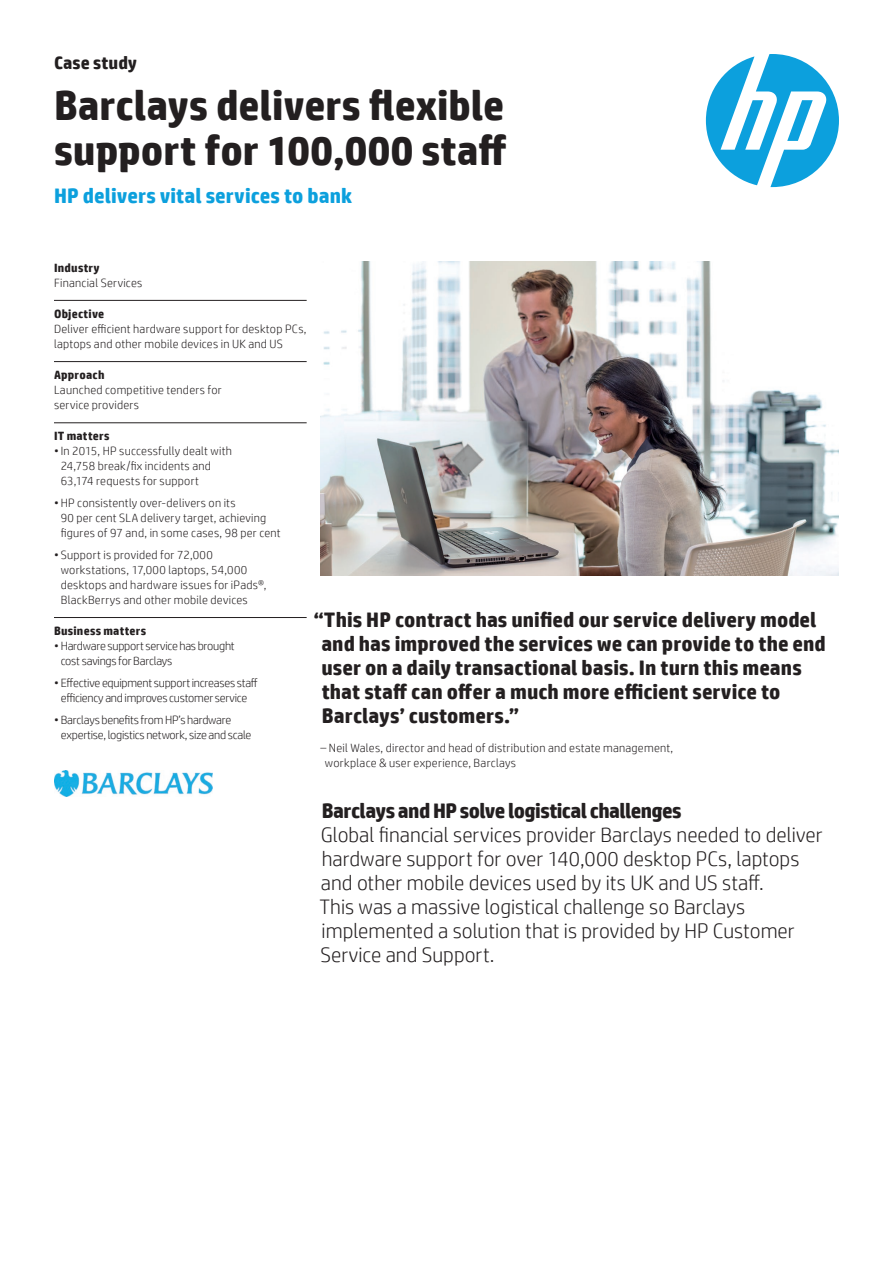
<style>
.page{position:relative;width:893px;height:1263px;background:#fff}
.page>*{position:absolute;margin:0;border:0;box-sizing:border-box;transform-origin:0 0}
.Headline_28_30{font:700 42px/45px "HP Simplified";color:#231f20}
.Intro_14_16{font:300 21px/24px "HP Simplified";color:#231f20}
.Cover_quote_14_16{font:700 21px/24px "HP Simplified";color:#231f20}
.Subhead_14_16_bold_b{font:700 21px "HP Simplified";letter-spacing:-.03em;color:#231f20}
.Subhead_14_16_bold_b-2{font:700 21px "HP Simplified";color:#0ca0dd}
.Docment_type_12_14{font:700 18px "HP Simplified";letter-spacing:.005em;color:#231f20}
.Cover_quote_attribut{font:300 12px/15px "HP Simplified";letter-spacing:.02em;color:#231f20}
.Cover_quote_attribut-2{font:300 12px/15px "HP Simplified";letter-spacing:-.02em;color:#231f20}
.Sidebar_body_w__rule{font:300 12px/15px "HP Simplified";letter-spacing:.02em;color:#231f20}
.Sidebar_header{font:700 12px "HP Simplified";letter-spacing:.02em;color:#231f20}
</style>
<div class="page">
<svg style="left:706px;top:54px;width:133px;height:133px"></svg>
<img style="left:320px;top:262px;width:519px;height:313px">
<img style="left:55px;top:770px;width:158px;height:27px">
<hr style="left:54px;top:300px;width:253px;height:1px;background:#231f20">
<hr style="left:54px;top:361px;width:253px;height:1px;background:#231f20">
<hr style="left:54px;top:422px;width:253px;height:1px;background:#231f20">
<hr style="left:54px;top:617px;width:253px;height:1px;background:#231f20">
<p class="Docment_type_12_14" style="left:54px;top:52px;width:85px">Case study</p>
<p class="Headline_28_30" style="left:54px;top:83px;width:454px">Barclays delivers flexible support for 100,000 staff</p>
<p class="Subhead_14_16_bold_b-2" style="left:54px;top:183px;width:300px">HP delivers vital services to bank</p>
<p class="Sidebar_header" style="left:54px;top:260px;width:47px">Industry</p>
<p class="Sidebar_body_w__rule" style="left:54px;top:275px;width:90px">Financial Services</p>
<p class="Sidebar_header" style="left:54px;top:307px;width:52px">Objective</p>
<p class="Sidebar_body_w__rule" style="left:54px;top:321px;width:254px">Deliver efficient hardware support for desktop PCs, laptops and other mobile devices in UK and US</p>
<p class="Sidebar_header" style="left:54px;top:368px;width:52px">Approach</p>
<p class="Sidebar_body_w__rule" style="left:54px;top:382px;width:169px">Launched competitive tenders for service providers</p>
<p class="Sidebar_header" style="left:54px;top:429px;width:57px">IT matters</p>
<p class="Cover_quote_attribut" style="left:61px;top:443px;width:173px;text-indent:-7px">•In 2015, HP successfully dealt with<br>24,758 break/fix incidents and<br>63,174 requests for support</p>
<p class="Cover_quote_attribut" style="left:61px;top:495px;width:221px;text-indent:-7px">• HP consistently over-delivers on its<br>90 per cent SLA delivery target, achieving figures of 97 and, in some cases, 98 per cent</p>
<p class="Cover_quote_attribut" style="left:61px;top:547px;width:207px;text-indent:-7px">• Support is provided for 72,000 workstations, 17,000 laptops, 54,000 desktops and hardware issues for iPads®, BlackBerrys and other mobile devices</p>
<p class="Sidebar_header" style="left:54px;top:624px;width:94px">Business matters</p>
<p class="Cover_quote_attribut-2" style="left:61px;top:638px;width:176px;text-indent:-7px">• Hardware support service has brought cost savings for Barclays</p>
<p class="Cover_quote_attribut-2" style="left:54px;top:675px;width:205px;text-align:center">• Effective equipment support increases staff efficiency and improves customer service</p>
<p class="Cover_quote_attribut-2" style="left:61px;top:712px;width:192px;text-indent:-7px">• Barclays benefits from HP’s hardware expertise, logistics network, size and scale</p>
<p class="Cover_quote_14_16" style="left:321px;top:608px;width:506px;text-indent:-8px">“This HP contract has unified our service delivery model and has improved the services we can provide to the end user on a daily transactional basis. In turn this means that staff can offer a much more efficient service to Barclays’ customers.”</p>
<p class="Cover_quote_attribut" style="left:325px;top:740px;width:350px;text-indent:-5px">– Neil Wales, director and head of distribution and estate management, workplace &amp; user experience, Barclays</p>
<p class="Subhead_14_16_bold_b" style="left:322px;top:798px;width:361px">Barclays and HP solve logistical challenges</p>
<p class="Intro_14_16" style="left:319px;top:822px;width:505px">Global financial services provider Barclays needed to deliver hardware support for over 140,000 desktop PCs, laptops and other mobile devices used by its UK and US staff.<br>This was a massive logistical challenge so Barclays implemented a solution that is provided by HP Customer Service and Support.</p>
</div>
